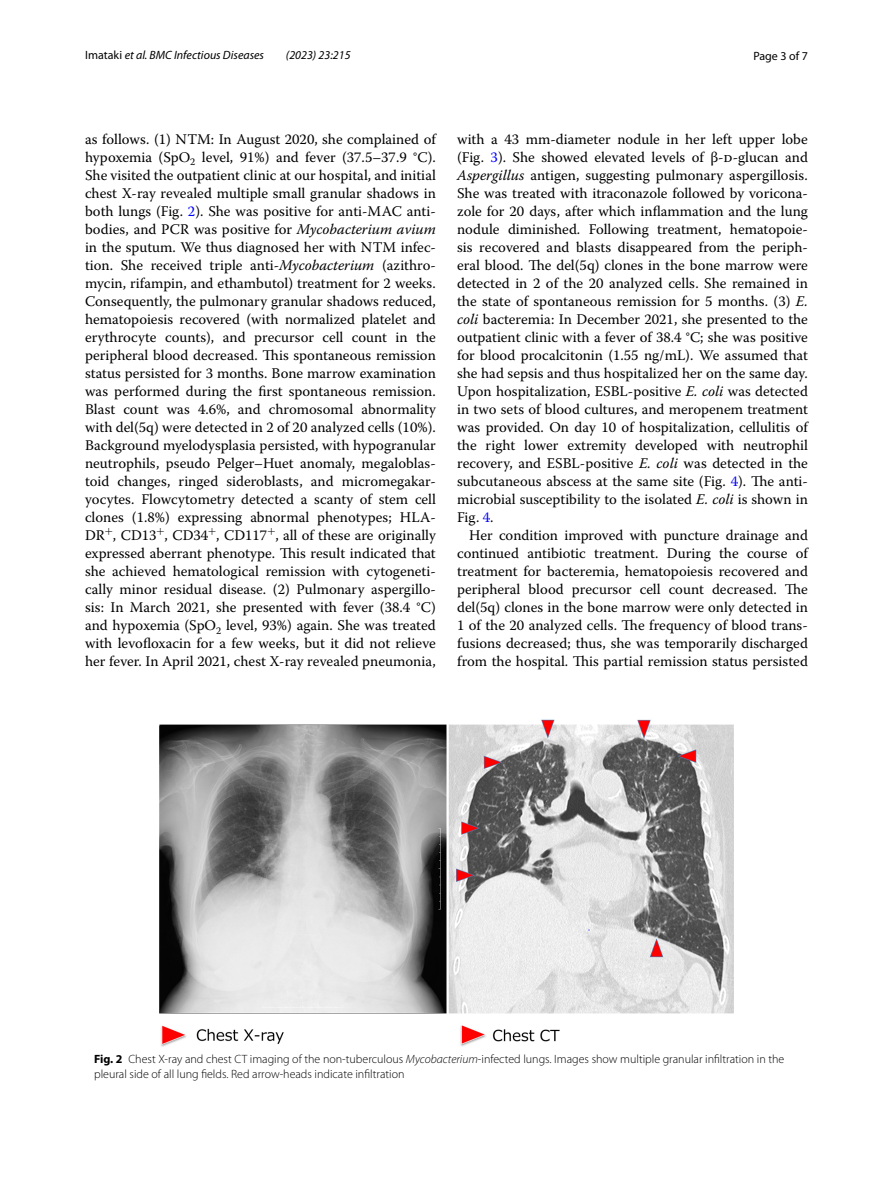
<style>
.page{position:relative;width:893px;height:1187px;background:#fff}
.page>*{position:absolute;margin:0;border:0;box-sizing:border-box;transform-origin:0 0}
.t1{font:14.7px/18px "Warnock Pro";color:#000;text-align:justify}
.t2{font:300 12px/15px "Myriad Pro";color:#000}
.t3{font:italic 12px "Myriad Pro";color:#000}
.t4{font:12px "Myriad Pro";color:#000}
.s1{font-style:normal}
.s2{color:#00f}
.s3{font-style:italic}
.s4{font-weight:700}
</style>
<div class="page">
<img style="left:159px;top:719px;width:574px;height:328px">
<p class="t3" style="left:85px;top:48px;width:181px"><span class="s1">Imataki</span> et al. BMC Infectious Diseases</p>
<p class="t3" style="left:286px;top:48px;width:66px">(2023) 23:215</p>
<p class="t4" style="left:753px;top:48px;width:56px">Page 3 of 7</p>
<p class="t1" style="left:85px;top:130px;width:352px">as follows. (1) NTM: In August 2020, she complained of hypoxemia (SpO<sub>2</sub> level, 91%) and fever (37.5–37.9 °C).<br>She visited the outpatient clinic at our hospital, and initial chest X-ray revealed multiple small granular shadows in both lungs (Fig. <span class="s2">2</span>). She was positive for anti-MAC anti&shy;bodies, and PCR was positive for <span class="s3">Mycobacterium avium </span>in the sputum. We thus diagnosed her with NTM infec&shy;tion. She received triple anti-<span class="s3">Mycobacterium</span> (azithro&shy;mycin, rifampin, and ethambutol) treatment for 2 weeks.<br>Consequently, the pulmonary granular shadows reduced, hematopoiesis recovered (with normalized platelet and erythrocyte counts), and precursor cell count in the peripheral blood decreased. This spontaneous remission status persisted for 3 months. Bone marrow examination was performed during the first spontaneous remission.<br>Blast count was 4.6%, and chromosomal abnormality with del(5q) were detected in 2 of 20 analyzed cells (10%).<br>Background myelodysplasia persisted, with hypogranular neutrophils, pseudo Pelger–Huet anomaly, megaloblas&shy;toid changes, ringed sideroblasts, and micromegakar&shy;yocytes. Flowcytometry detected a scanty of stem cell clones (1.8%) expressing abnormal phenotypes; HLA-DR<sup>+</sup>, CD13<sup>+</sup>, CD34<sup>+</sup>, CD117<sup>+</sup>, all of these are originally expressed aberrant phenotype. This result indicated that she achieved hematological remission with cytogeneti&shy;cally minor residual disease. (2) Pulmonary aspergillo&shy;sis: In March 2021, she presented with fever (38.4 °C) and hypoxemia (SpO<sub>2</sub> level, 93%) again. She was treated with levofloxacin for a few weeks, but it did not relieve her fever. In April 2021, chest X-ray revealed pneumonia,</p>
<p class="t1" style="left:457px;top:130px;width:352px">with a 43 mm-diameter nodule in her left upper lobe (Fig. <span class="s2">3</span>). She showed elevated levels of β-d-glucan and <span class="s3">Aspergillus</span> antigen, suggesting pulmonary aspergillosis.<br>She was treated with itraconazole followed by voricona&shy;zole for 20 days, after which inflammation and the lung nodule diminished. Following treatment, hematopoie&shy;sis recovered and blasts disappeared from the periph&shy;eral blood. The del(5q) clones in the bone marrow were detected in 2 of the 20 analyzed cells. She remained in the state of spontaneous remission for 5 months. (3) <span class="s3">E. coli</span> bacteremia: In December 2021, she presented to the outpatient clinic with a fever of 38.4 °C; she was positive for blood procalcitonin (1.55 ng/mL). We assumed that she had sepsis and thus hospitalized her on the same day.<br>Upon hospitalization, ESBL-positive <span class="s3">E. coli</span> was detected in two sets of blood cultures, and meropenem treatment was provided. On day 10 of hospitalization, cellulitis of the right lower extremity developed with neutrophil recovery, and ESBL-positive <span class="s3">E. coli</span> was detected in the subcutaneous abscess at the same site (Fig. <span class="s2">4</span>). The anti&shy;microbial susceptibility to the isolated <span class="s3">E. coli</span> is shown in Fig. <span class="s2">4</span>.</p>
<p class="t1" style="left:457px;top:526px;width:352px;text-indent:12px">Her condition improved with puncture drainage and continued antibiotic treatment. During the course of treatment for bacteremia, hematopoiesis recovered and peripheral blood precursor cell count decreased. The del(5q) clones in the bone marrow were only detected in 1 of the 20 analyzed cells. The frequency of blood trans&shy;fusions decreased; thus, she was temporarily discharged from the hospital. This partial remission status persisted</p>
<p class="t2" style="left:94px;top:1051px;width:692px"><span class="s4">Fig. 2</span> Chest X-ray and chest CT imaging of the non-tuberculous <span class="s3">Mycobacterium</span>-infected lungs. Images show multiple granular infiltration in the pleural side of all lung fields. Red arrow-heads indicate infiltration</p>
</div>
